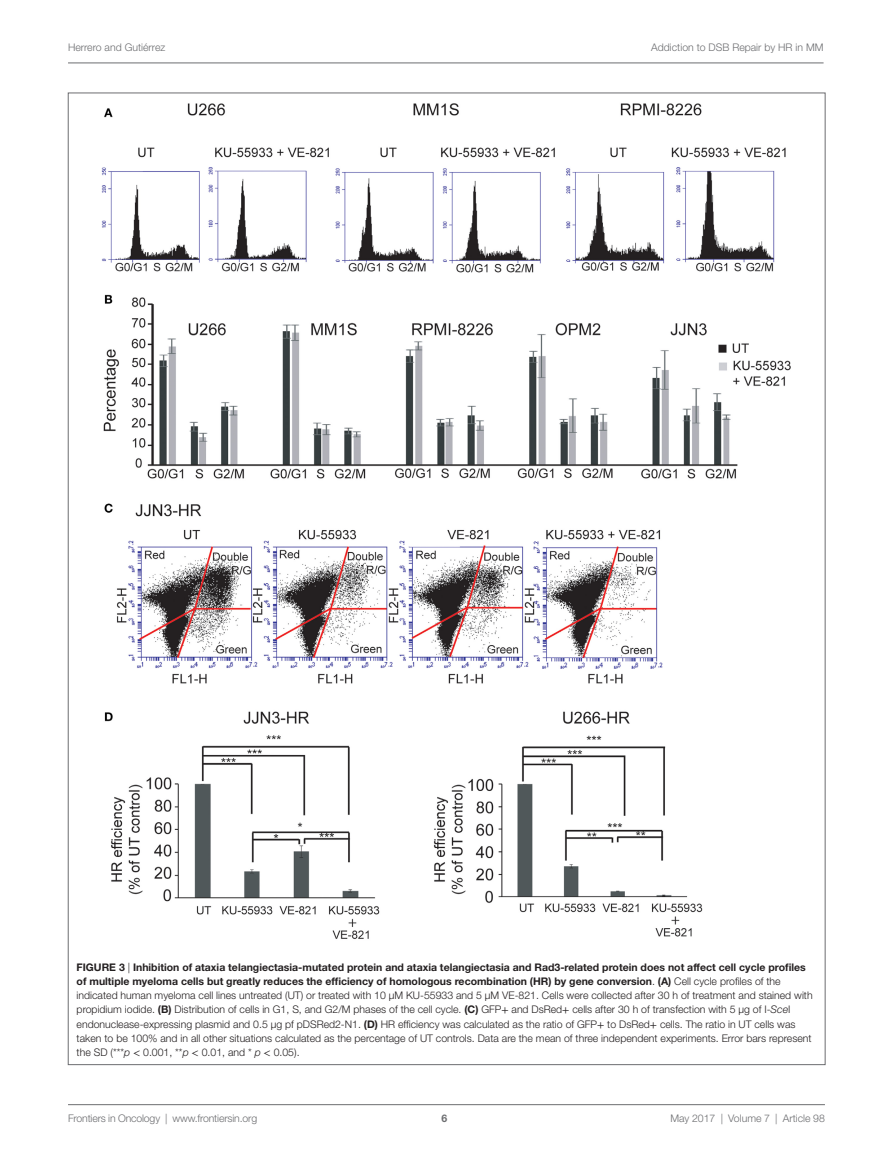
<style>
.page{position:relative;width:893px;height:1170px;background:#fff}
.page>*{position:absolute;margin:0;border:0;box-sizing:border-box;transform-origin:0 0}
.t1{font:300 10.5px/14.2px "Helvetica Neue LT Std";color:#231f20}
.t2{font:300 10.5px "Helvetica Neue LT Std";color:#6c6d70}
.t3{font:700 10.5px "Helvetica Neue LT Std";color:#6c6d70}
.s1{font-weight:700}
.s2{font-family:"STIX General";font-weight:400}
.s3{font-style:italic}
</style>
<div class="page">
<img style="left:101px;top:103px;width:690px;height:836px">
<hr style="left:68px;top:63px;width:756px;height:1px;background:#6c6d70">
<hr style="left:68px;top:1104px;width:757px;height:1px;background:#6c6d70">
<p class="t2" style="left:68px;top:41px;width:99px">Herrero and Gutiérrez</p>
<p class="t2" style="left:651px;top:41px;width:174px">Addiction to DSB Repair by HR in MM</p>
<p class="t1" style="left:77px;top:959px;width:738px"><span class="s1">Figure 3</span> | <span class="s1">Inhibition of ataxia telangiectasia-mutated protein and ataxia telangiectasia and Rad3-related protein does not affect cell cycle profiles of multiple myeloma cells but greatly reduces the efficiency of homologous recombination (HR) by gene conversion</span>. <span class="s1">(A)</span> Cell cycle profiles of the indicated human myeloma cell lines untreated (UT) or treated with 10 µM KU-55933 and 5 µM VE-821. Cells were collected after 30 h of treatment and stained with propidium iodide. <span class="s1">(B)</span> Distribution of cells in G1, S, and G2/M phases of the cell cycle. <span class="s1">(C)</span> GFP<span class="s2">+</span> and DsRed<span class="s2">+</span> cells after 30 h of transfection with 5 µg of I-<span class="s3">Sce</span>I endonuclease-expressing plasmid and 0.5 µg pf pDSRed2-N1. <span class="s1">(D)</span> HR efficiency was calculated as the ratio of GFP<span class="s2">+</span> to DsRed<span class="s2">+</span> cells. The ratio in UT cells was taken to be 100% and in all other situations calculated as the percentage of UT controls. Data are the mean of three independent experiments. Error bars represent the SD (***<span class="s3">p</span> <span class="s2">&lt;</span> 0.001, **<span class="s3">p</span> <span class="s2">&lt;</span> 0.01, and * <span class="s3">p</span> <span class="s2">&lt;</span> 0.05).</p>
<p class="t2" style="left:68px;top:1111px;width:191px">Frontiers in Oncology | www.frontiersin.org</p>
<p class="t2" style="left:670px;top:1111px;width:156px">May 2017 | Volume 7 | Article 98</p>
<p class="t3" style="left:441px;top:1111px;width:7px">6</p>
</div>
